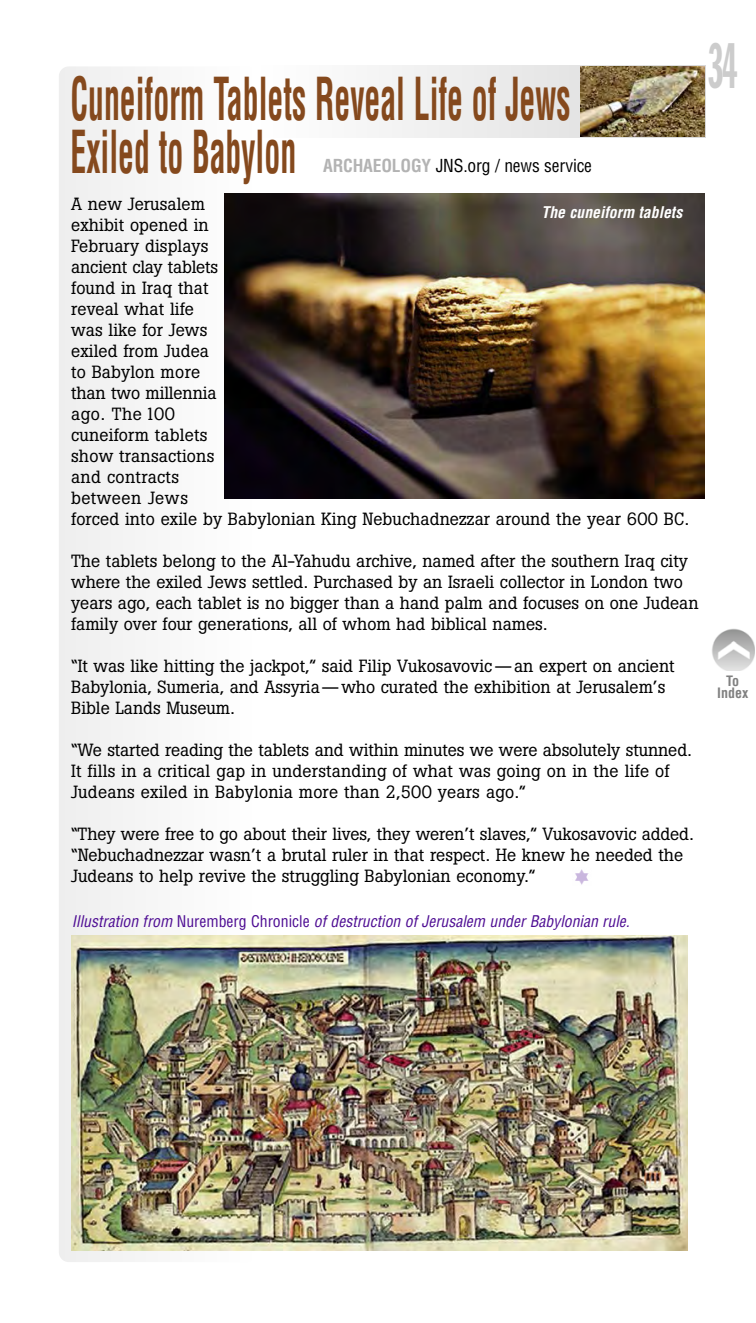
<style>
.page{position:relative;width:756px;height:1323px;background:#fff}
.page>*{position:absolute;margin:0;border:0;box-sizing:border-box;transform-origin:0 0}
.t1{font:63px "Franklin Gothic Extra Cond";color:#ccc;scale:.65 1}
.t2{font:700 condensed 57.75px/52.5px "Helvetica";color:#85491d;scale:.55 1}
.t3{font:17.5px/21px "Boton";color:#000}
.t4{font:condensed 17.5px "Helvetica";letter-spacing:-.01em;color:#000}
.t5{font:italic condensed 15.75px "Helvetica";color:#4e0d93}
.t6{font:italic 700 condensed 15.75px "Helvetica";color:#fff}
.t7{font:700 condensed 14px/12.2px "Helvetica";color:#808080;text-align:center}
.s1{font-weight:700;color:#b3b3b3}
.s2{font-style:normal}
</style>
<div class="page">
<div style="left:59px;top:67px;width:197px;height:1195px;background:#f6f6f6"></div>
<img style="left:255px;top:66px;width:450px;height:72px">
<img style="left:712px;top:628px;width:42px;height:43px">
<img style="left:71px;top:935px;width:616px;height:316px">
<img style="left:581px;top:66px;width:123px;height:70px">
<img style="left:225px;top:193px;width:479px;height:305px">
<img style="left:575px;top:869px;width:14px;height:16px">
<h2 class="t2" style="left:71px;top:73px;width:911px">Cuneiform Tablets Reveal Life of Jews<br>Exiled to Babylon</h2>
<p class="t4" style="left:323px;top:155px;width:270px"><span class="s1">ARCHAEOLOGY</span> JNS.org / news service</p>
<p class="t3" style="left:71px;top:193px;width:620px">A new Jerusalem<br>exhibit opened in<br>February displays<br>ancient clay tablets<br>found in Iraq that<br>reveal what life<br>was like for Jews<br>exiled from Judea<br>to Babylon more<br>than two millennia<br>ago. The 100<br>cuneiform tablets<br>show transactions<br>and contracts<br>between Jews<br>forced into exile by Babylonian King Nebuchadnezzar around the year 600 BC.</p>
<p class="t3" style="left:71px;top:550px;width:629px">The tablets belong to the Al-Yahudu archive, named after the southern Iraq city where the exiled Jews settled. Purchased by an Israeli collector in London two years ago, each tablet is no bigger than a hand palm and focuses on one Judean family over four generations, all of whom had biblical names.</p>
<p class="t3" style="left:71px;top:655px;width:605px">“It was like hitting the jackpot,” said Filip Vukosavovic—an expert on ancient<br>Babylonia, Sumeria, and Assyria—who curated the exhibition at Jerusalem’s<br>Bible Lands Museum.</p>
<p class="t3" style="left:71px;top:739px;width:622px">“We started reading the tablets and within minutes we were absolutely stunned.<br>It fills in a critical gap in understanding of what was going on in the life of<br>Judeans exiled in Babylonia more than 2,500 years ago.”</p>
<p class="t3" style="left:71px;top:823px;width:624px">“They were free to go about their lives, they weren’t slaves,” Vukosavovic added. “Nebuchadnezzar wasn’t a brutal ruler in that respect. He knew he needed the<br>Judeans to help revive the struggling Babylonian economy.”</p>
<p class="t5" style="left:72px;top:911px;width:560px">Illustration from <span class="s2">Nuremberg Chronicle</span> of destruction of Jerusalem under Babylonian rule.</p>
<p class="t6" style="left:542px;top:203px;width:142px">The cuneiform tablets</p>
<h1 class="t1" style="left:709px;top:32px;width:46px">34</h1>
<p class="t7" style="left:717px;top:675px;width:33px">To<br>Index</p>
</div>
